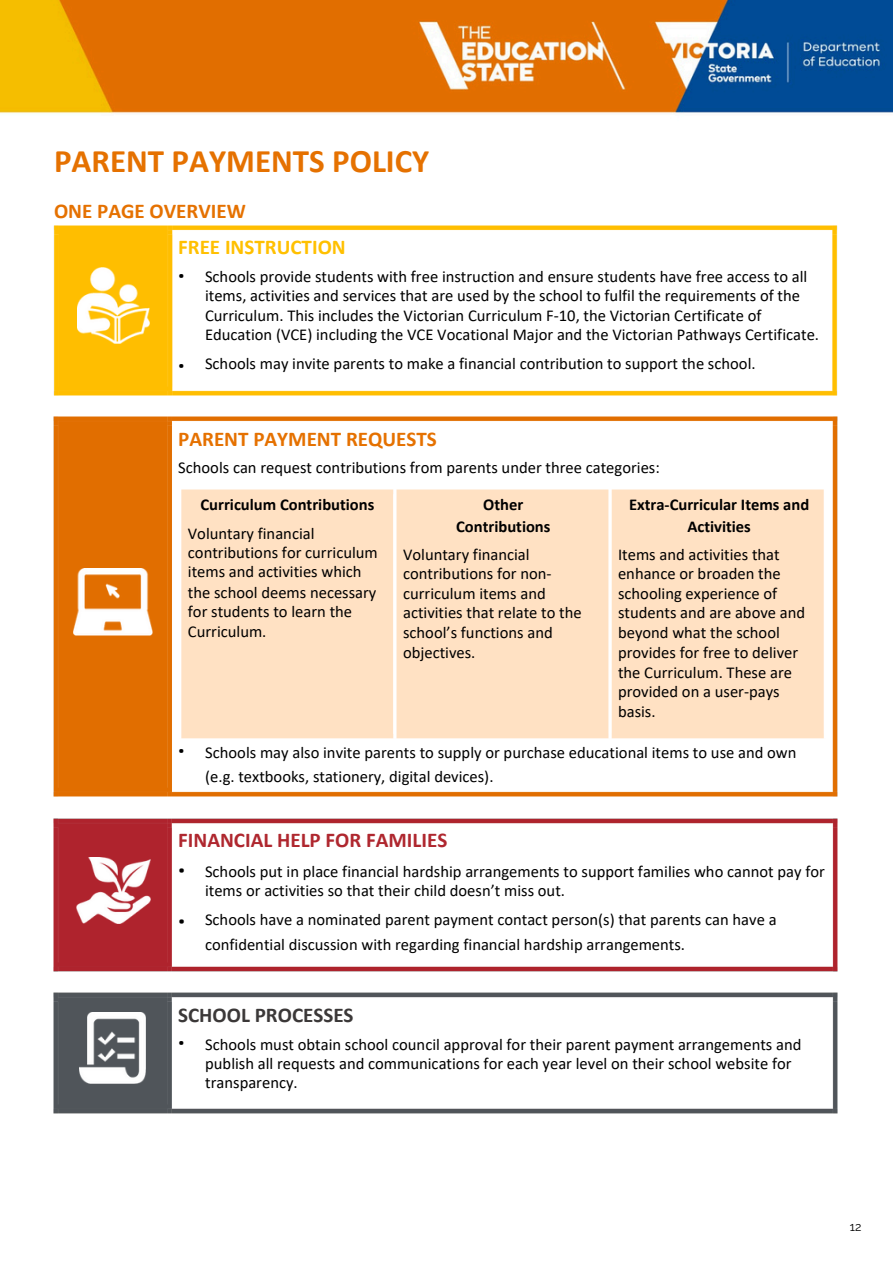
<style>
.page{position:relative;width:894px;height:1264px;background:#fff}
.page>*{position:absolute;margin:0;border:0;box-sizing:border-box;transform-origin:0 0}
.t1{font:700 33px "Calibri";color:#e57100}
.t2{font:700 21px "Calibri";color:#e57100}
.t3{font:700 21px "Calibri";color:#af272f}
.t4{font:700 21px "Calibri";color:#ffc000}
.t5{font:700 21px "Calibri";color:#3b3838}
.t6{font:18px "IBM Plex Sans";color:#000}
.t7{font:16.5px/19.2px "Calibri";color:#000}
.t8{font:700 16.5px/22.5px "Calibri";color:#000;text-align:center}
.t9{font:16.5px "IBM Plex Sans";color:#000}
.t10{font:12.15px "Raleway";color:#000}
</style>
<div class="page">
<img style="left:0;top:0;width:892px;height:114px">
<img style="left:53px;top:225px;width:785px;height:171px">
<img style="left:53px;top:416px;width:785px;height:381px">
<img style="left:53px;top:818px;width:785px;height:154px">
<img style="left:53px;top:992px;width:785px;height:122px">
<img style="left:77px;top:267px;width:72px;height:77px">
<img style="left:74px;top:568px;width:78px;height:67px">
<img style="left:76px;top:857px;width:74px;height:66px">
<img style="left:79px;top:1012px;width:67px;height:71px">
<p class="t1" style="left:54px;top:147px;width:376px">PARENT PAYMENTS POLICY</p>
<p class="t2" style="left:54px;top:202px;width:193px">ONE PAGE OVERVIEW</p>
<p class="t4" style="left:178px;top:238px;width:169px">FREE INSTRUCTION</p>
<p class="t9" style="left:178px;top:264px;width:8px">•</p>
<p class="t7" style="left:205px;top:268px;width:615px">Schools provide students with free instruction and ensure students have free access to all items, activities and services that are used by the school to fulfil the requirements of the Curriculum. This includes the Victorian Curriculum F-10, the Victorian Certificate of Education (VCE) including the VCE Vocational Major and the Victorian Pathways Certificate.</p>
<p class="t7" style="left:205px;top:355px;width:552px">Schools may invite parents to make a financial contribution to support the school.</p>
<p class="t9" style="left:178px;top:354px;width:8px">•</p>
<p class="t2" style="left:178px;top:430px;width:260px">PARENT PAYMENT REQUESTS</p>
<h1 class="t7" style="left:178px;top:459px;width:483px">Schools can request contributions from parents under three categories:</h1>
<p class="t8" style="left:200px;top:494px;width:175px">Curriculum Contributions</p>
<p class="t8" style="left:456px;top:494px;width:96px">Other<br>Contributions</p>
<h2 class="t8" style="left:629px;top:494px;width:181px">Extra-Curricular Items and<br>Activities</h2>
<p class="t7" style="left:188px;top:525px;width:128px">Voluntary financial</p>
<p class="t7" style="left:188px;top:544px;width:191px">contributions for curriculum</p>
<p class="t7" style="left:188px;top:563px;width:175px">items and activities which</p>
<p class="t7" style="left:188px;top:584px;width:190px">the school deems necessary</p>
<p class="t7" style="left:188px;top:603px;width:166px">for students to learn the</p>
<p class="t7" style="left:188px;top:623px;width:80px">Curriculum.</p>
<h2 class="t7" style="left:403px;top:546px;width:128px">Voluntary financial</h2>
<p class="t7" style="left:403px;top:565px;width:150px">contributions for non-</p>
<h3 class="t7" style="left:403px;top:585px;width:144px">curriculum items and</h3>
<p class="t7" style="left:403px;top:604px;width:180px">activities that relate to the</p>
<p class="t7" style="left:403px;top:624px;width:151px">school’s functions and</p>
<p class="t7" style="left:403px;top:644px;width:74px">objectives.</p>
<p class="t7" style="left:618px;top:546px;width:163px">Items and activities that</p>
<p class="t7" style="left:618px;top:565px;width:164px">enhance or broaden the</p>
<p class="t7" style="left:618px;top:585px;width:161px">schooling experience of</p>
<h3 class="t7" style="left:618px;top:604px;width:189px">students and are above and</h3>
<p class="t7" style="left:618px;top:624px;width:163px">beyond what the school</p>
<p class="t7" style="left:618px;top:644px;width:182px">provides for free to deliver</p>
<p class="t7" style="left:618px;top:664px;width:175px">the Curriculum. These are</p>
<p class="t7" style="left:618px;top:683px;width:163px">provided on a user-pays</p>
<p class="t7" style="left:618px;top:703px;width:39px">basis.</p>
<p class="t9" style="left:178px;top:739px;width:8px">•</p>
<h3 class="t7" style="left:205px;top:744px;width:592px">Schools may also invite parents to supply or purchase educational items to use and own</h3>
<p class="t7" style="left:205px;top:768px;width:290px">(e.g. textbooks, stationery, digital devices).</p>
<p class="t3" style="left:178px;top:831px;width:270px">FINANCIAL HELP FOR FAMILIES</p>
<h2 class="t6" style="left:178px;top:857px;width:9px">•</h2>
<p class="t6" style="left:178px;top:909px;width:9px">•</p>
<p class="t7" style="left:205px;top:863px;width:621px">Schools put in place financial hardship arrangements to support families who cannot pay for items or activities so that their child doesn’t miss out.</p>
<p class="t7" style="left:205px;top:911px;width:573px">Schools have a nominated parent payment contact person(s) that parents can have a</p>
<p class="t7" style="left:205px;top:936px;width:481px">confidential discussion with regarding financial hardship arrangements.</p>
<p class="t5" style="left:178px;top:1006px;width:177px">SCHOOL PROCESSES</p>
<p class="t9" style="left:178px;top:1031px;width:8px">•</p>
<p class="t7" style="left:205px;top:1036px;width:597px">Schools must obtain school council approval for their parent payment arrangements and publish all requests and communications for each year level on their school website for transparency.</p>
<p class="t10" style="left:849px;top:1219px;width:13px">12</p>
</div>
